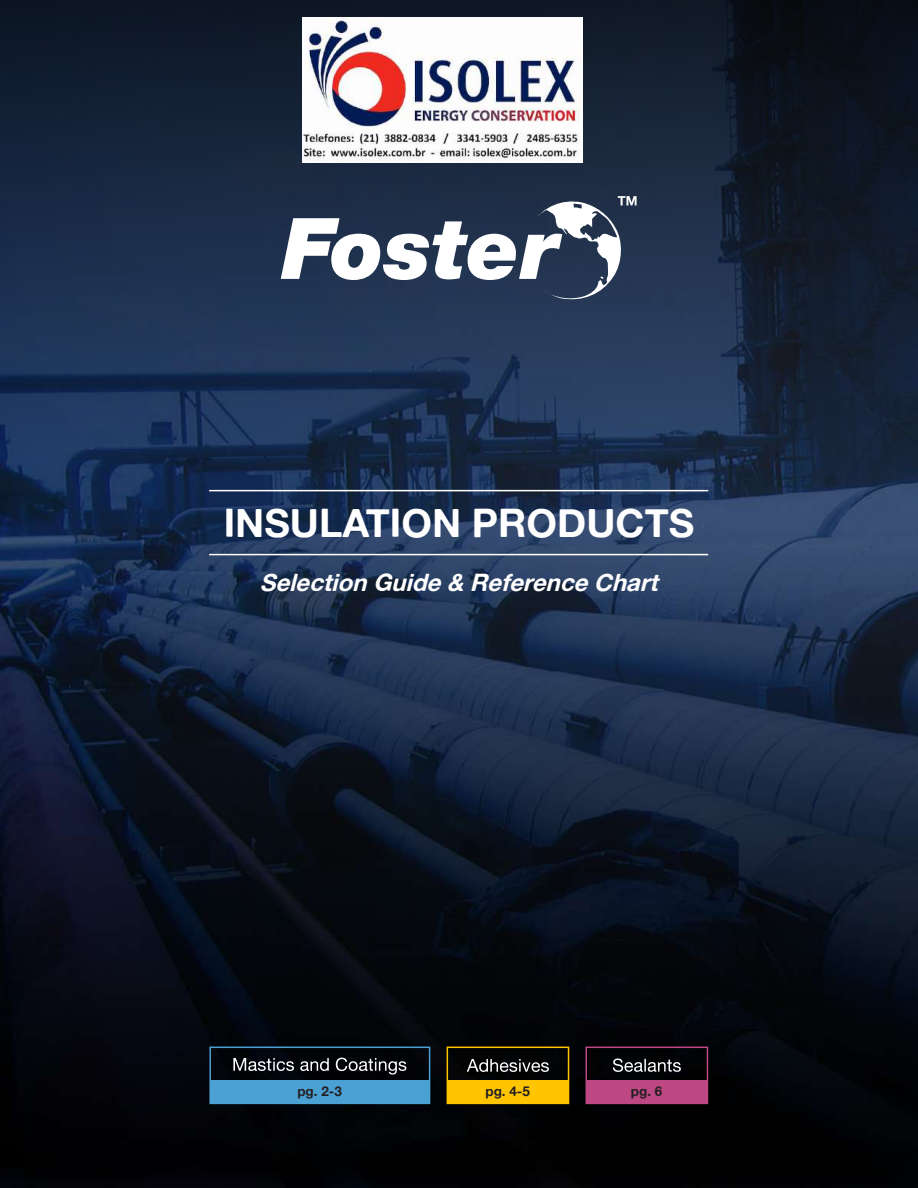
<style>
.page{position:relative;width:918px;height:1188px;background:#fff}
.page>*{position:absolute;margin:0;border:0;box-sizing:border-box;transform-origin:0 0}
.t1{font:39.3px "Alte Haas Grotesk Bold";color:#fff}
.t2{font:italic 24px "Alte Haas Grotesk Bold";color:#fff}
.t3{font:13.5px "Alte Haas Grotesk Bold";color:#231f20}
</style>
<div class="page">
<img style="left:0;top:524px;width:918px;height:664px">
<svg style="left:0;top:0;width:918px;height:524px;background:#192943"></svg>
<svg style="left:281px;top:196px;width:356px;height:106px"></svg>
<hr style="left:209px;top:554px;width:499px;height:1px;background:#fff">
<hr style="left:209px;top:490px;width:499px;height:1px;background:#fff">
<div style="left:447px;top:1047px;width:122px;height:57px;border:2px solid #ffc500"></div>
<div style="left:586px;top:1047px;width:122px;height:57px;border:2px solid #be4883"></div>
<svg style="left:613px;top:1059px;width:68px;height:13px"></svg>
<div style="left:209px;top:1047px;width:221px;height:57px;border:2px solid #4ba0d4"></div>
<svg style="left:233px;top:1058px;width:173px;height:17px;background:#3b3c3f"></svg>
<div style="left:447px;top:1080px;width:121px;height:23px;background:#ffc500"></div>
<div style="left:586px;top:1080px;width:121px;height:23px;background:#be4883"></div>
<div style="left:210px;top:1080px;width:219px;height:23px;background:#4ba0d4"></div>
<svg style="left:467px;top:1059px;width:82px;height:13px"></svg>
<img style="left:303px;top:17px;width:279px;height:145px">
<h1 class="t1" style="left:224px;top:499px;width:472px">INSULATION PRODUCTS</h1>
<p class="t2" style="left:260px;top:568px;width:406px">Selection Guide &amp; Reference Chart</p>
<p class="t3" style="left:297px;top:1083px;width:46px">pg. 2-3</p>
<p class="t3" style="left:485px;top:1083px;width:46px">pg. 4-5</p>
<p class="t3" style="left:631px;top:1083px;width:33px">pg. 6</p>
</div>
